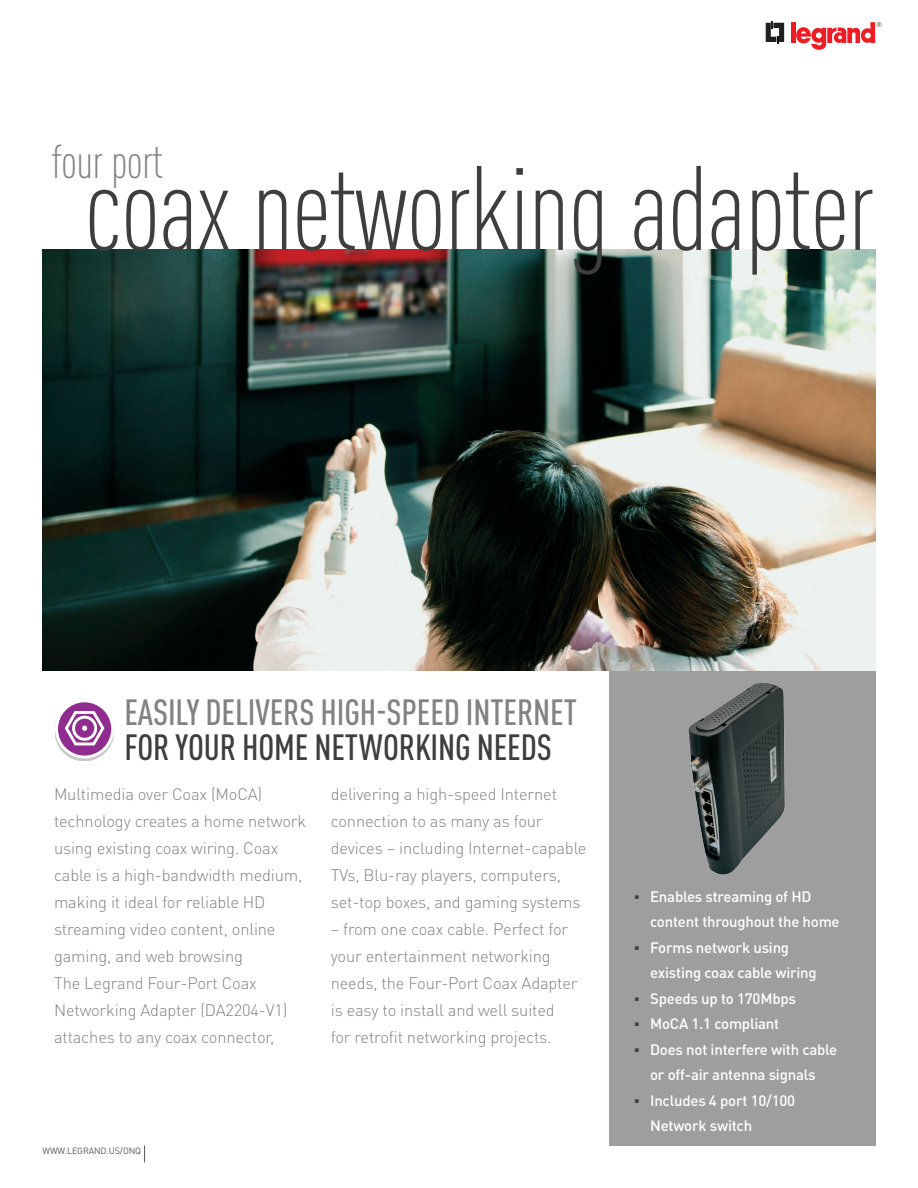
<style>
.page{position:relative;width:918px;height:1188px;background:#fff}
.page>*{position:absolute;margin:0;border:0;box-sizing:border-box;transform-origin:0 0}
.t1{font:300 condensed 118.05px "DIN Pro";letter-spacing:-.015em;color:#3e3e3f}
.t2{font:300 condensed 47.25px "DIN Pro";letter-spacing:-.015em;color:#808285}
.t3{font:500 condensed 36px "DIN Pro";letter-spacing:-.005em;color:#808285}
.t4{font:500 condensed 36px "DIN Pro";letter-spacing:-.005em;color:#3e3e3f}
.t5{font:300 16.5px/27px "DIN Pro";letter-spacing:-.01em;color:#808285}
.t6{font:500 15px/25.5px "DIN Pro";letter-spacing:-.015em;color:#fff}
.t7{font:9px "DIN Pro";letter-spacing:-.015em;color:#57585a}
</style>
<div class="page">
<svg style="left:766px;top:21px;width:18px;height:23px"></svg>
<hr style="left:791px;top:22px;width:4px;height:21px;background:#ee1d23">
<svg style="left:796px;top:22px;width:85px;height:28px"></svg>
<svg style="left:144px;top:1145px;width:1px;height:17px"></svg>
<img style="left:43px;top:250px;width:832px;height:421px">
<div style="left:609px;top:671px;width:266px;height:474px;background:#9e9e9f"></div>
<img style="left:688px;top:683px;width:97px;height:192px">
<div style="left:55px;top:701px;width:59px;height:60px;background:#231f20;opacity:.25"></div>
<svg style="left:57px;top:701px;width:56px;height:56px"></svg>
<div style="left:55px;top:699px;width:59px;height:59px;border:3px solid #fff;border-radius:50%"></div>
<svg style="left:63px;top:710px;width:43px;height:38px"></svg>
<h2 class="t2" style="left:52px;top:135px;width:113px">four port</h2>
<h1 class="t1" style="left:84px;top:141px;width:792px">coax networking adapter</h1>
<h3 class="t3" style="left:124px;top:691px;width:454px">EASILY DELIVERS HIGH-SPEED INTERNET</h3>
<h3 class="t4" style="left:124px;top:726px;width:429px">FOR YOUR HOME NETWORKING NEEDS</h3>
<p class="t5" style="left:54px;top:780px;width:254px">Multimedia over Coax (MoCA) technology creates a home network using existing coax wiring. Coax cable is a high-bandwidth medium, making it ideal for reliable HD streaming video content, online gaming, and web browsing<br>The Legrand Four-Port Coax<br>Networking Adapter (DA2204-V1) attaches to any coax connector,</p>
<p class="t5" style="left:331px;top:780px;width:257px">delivering a high-speed Internet connection to as many as four devices – including Internet-capable TVs, Blu-ray players, computers, set-top boxes, and gaming systems</p>
<p class="t5" style="left:331px;top:915px;width:248px">– from one coax cable. Perfect for your entertainment networking needs, the Four-Port Coax Adapter is easy to install and well suited for retrofit networking projects.</p>
<p class="t7" style="left:43px;top:1145px;width:100px">WWW.LEGRAND.US/ONQ</p>
<p class="t6" style="left:650px;top:883px;width:191px">Enables streaming of HD content throughout the home<br>Forms network using existing coax cable wiring<br>Speeds up to 170Mbps<br>MoCA 1.1 compliant<br>Does not interfere with cable or off-air antenna signals<br>Includes 4 port 10/100<br>Network switch</p>
</div>
